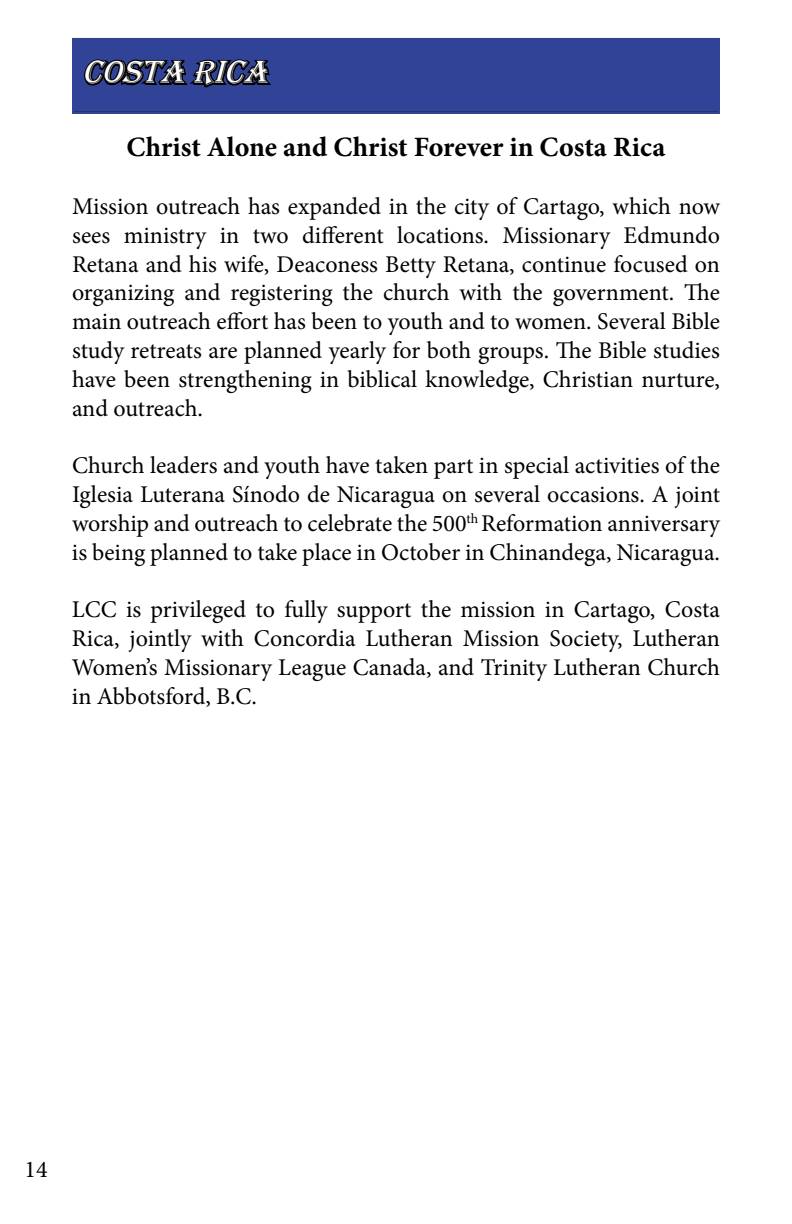
<style>
.page{position:relative;width:792px;height:1224px;background:#fff}
.page>*{position:absolute;margin:0;border:0;box-sizing:border-box;transform-origin:0 0}
.t1{font:italic 33px "Algerian";color:#fff}
.t2{font:700 28px "Minion Pro";color:#000}
.t3{font:24px/28.8px "Minion Pro";color:#000;text-align:justify}
</style>
<div class="page">
<div style="left:73px;top:39px;width:646px;height:74px;background:#314397"></div>
<svg style="left:84px;top:59px;width:187px;height:29px"></svg>
<div style="left:72px;top:38px;width:648px;height:76px;border:2px solid #314397"></div>
<h1 class="t1" style="left:82px;top:54px;width:168px">Costa Rica</h1>
<p class="t2" style="left:127px;top:128px;width:540px">Christ Alone and Christ Forever in Costa Rica</p>
<p class="t3" style="left:72px;top:192px;width:650px">Mission outreach has expanded in the city of Cartago, which now sees ministry in two different locations. Missionary Edmundo Retana and his wife, Deaconess Betty Retana, continue focused on organizing and registering the church with the government. The main outreach effort has been to youth and to women. Several Bible study retreats are planned yearly for both groups. The Bible studies have been strengthening in biblical knowledge, Christian nurture, and outreach.</p>
<p class="t3" style="left:72px;top:451px;width:650px">Church leaders and youth have taken part in special activities of the Iglesia Luterana Sínodo de Nicaragua on several occasions. A joint worship and outreach to celebrate the 500<sup>th</sup> Reformation anniversary is being planned to take place in October in Chinandega, Nicaragua.</p>
<p class="t3" style="left:72px;top:595px;width:650px">LCC is privileged to fully support the mission in Cartago, Costa Rica, jointly with Concordia Lutheran Mission Society, Lutheran Women’s Missionary League Canada, and Trinity Lutheran Church in Abbotsford, B.C.</p>
<p class="t3" style="left:24px;top:1155px;width:25px">14</p>
</div>
